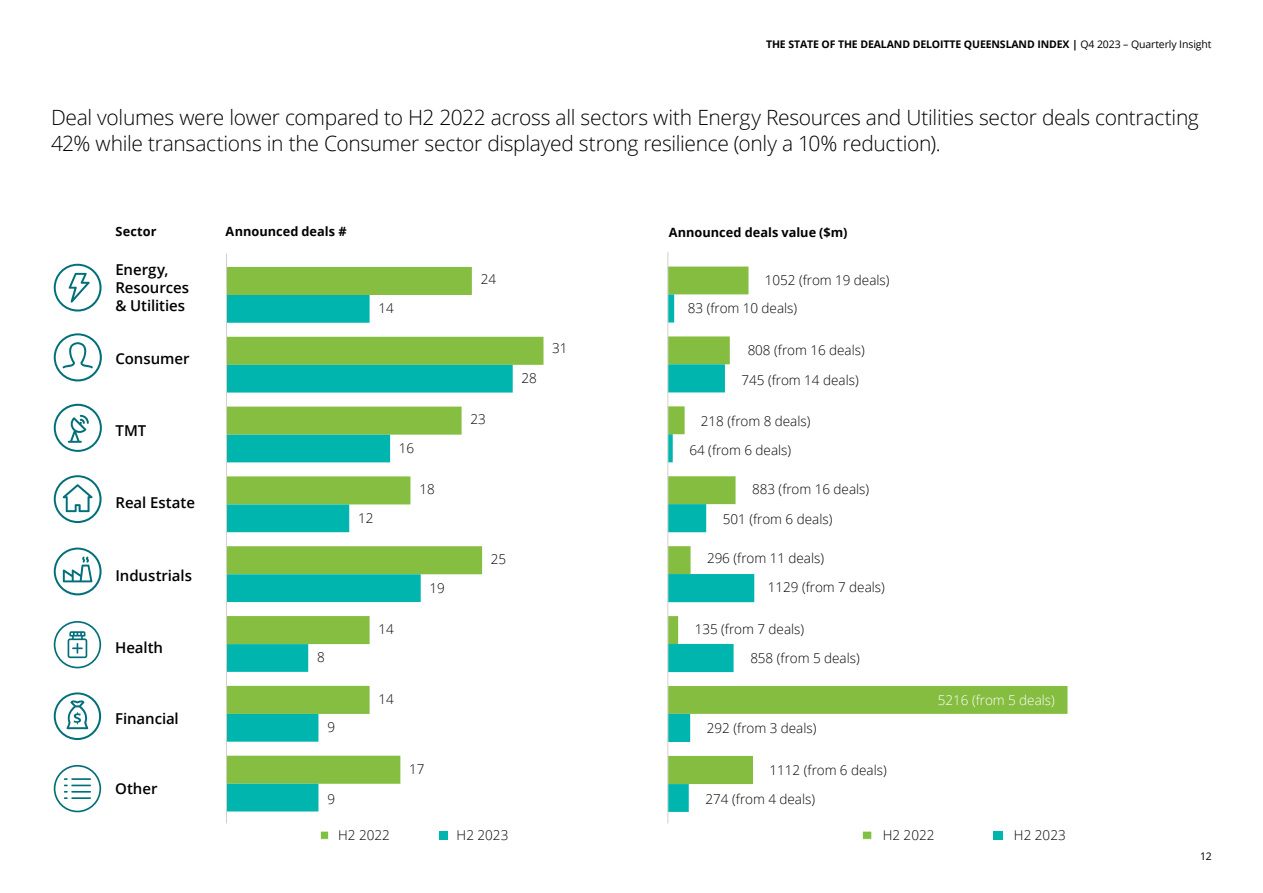
<style>
.page{position:relative;width:1263px;height:893px;background:#fff}
.page>*{position:absolute;margin:0;border:0;box-sizing:border-box;transform-origin:0 0}
.Body_copy__8_5_12pt{font:300 21px/25.5px "Open Sans";letter-spacing:-.015em;color:#010101}
.Body_copy__8_5_12pt-2{font:600 15px/18px "Open Sans";letter-spacing:-.005em;color:#010101}
.t1{font:300 13.5px "Open Sans";color:#040503}
.t2{font:300 13.5px "Open Sans";letter-spacing:-.005em;color:#fff}
.Body_copy__8_5_12pt-3{font:700 12.75px "Open Sans";letter-spacing:.005em;color:#010101}
.t3{font:700 10.5px "Open Sans";letter-spacing:-.01em;color:#010101}
.t4{font:10.5px "Open Sans";color:#010101}
.s1{font-weight:400}
</style>
<div class="page">
<div style="left:320px;top:831px;width:9px;height:8px;background:#7fc241"></div>
<div style="left:320px;top:831px;width:9px;height:8px;border:1px solid #fff"></div>
<div style="left:439px;top:831px;width:8px;height:8px;background:#00b5ae"></div>
<svg style="left:227px;top:267px;width:316px;height:98px;fill:#85be40"></svg>
<svg style="left:227px;top:295px;width:286px;height:516px"></svg>
<hr style="left:226px;top:253px;width:1px;height:570px;background:#d0d1ce">
<div style="left:862px;top:831px;width:10px;height:8px;background:#7fc241"></div>
<div style="left:862px;top:831px;width:10px;height:8px;border:1px solid #fff"></div>
<div style="left:994px;top:831px;width:9px;height:8px;background:#00b5ae"></div>
<svg style="left:668px;top:267px;width:399px;height:447px"></svg>
<svg style="left:668px;top:294px;width:86px;height:518px"></svg>
<hr style="left:667px;top:252px;width:1px;height:571px;background:#d0d1ce">
<svg style="left:54px;top:264px;width:48px;height:48px"></svg>
<svg style="left:54px;top:333px;width:48px;height:48px"></svg>
<svg style="left:54px;top:404px;width:48px;height:48px"></svg>
<svg style="left:54px;top:475px;width:48px;height:48px"></svg>
<svg style="left:54px;top:548px;width:48px;height:47px"></svg>
<svg style="left:54px;top:621px;width:47px;height:47px"></svg>
<svg style="left:54px;top:692px;width:47px;height:48px"></svg>
<svg style="left:54px;top:765px;width:47px;height:47px"></svg>
<hr style="left:71px;top:797px;width:20px;height:2px;background:#006f7a">
<p class="t3" style="left:766px;top:37px;width:447px">THE STATE OF THE DEALAND DELOITTE QUEENSLAND INDEX | <span class="s1">Q4 2023 – Quarterly Insight</span></p>
<p class="Body_copy__8_5_12pt" style="left:51px;top:104px;width:1149px">Deal volumes were lower compared to H2 2022 across all sectors with Energy Resources and Utilities sector deals contracting<br>42% while transactions in the Consumer sector displayed strong resilience (only a 10% reduction).</p>
<p class="Body_copy__8_5_12pt-3" style="left:116px;top:222px;width:42px">Sector</p>
<p class="Body_copy__8_5_12pt-3" style="left:226px;top:222px;width:122px">Announced deals #</p>
<p class="Body_copy__8_5_12pt-3" style="left:669px;top:224px;width:180px">Announced deals value ($m)</p>
<p class="Body_copy__8_5_12pt-2" style="left:115px;top:261px;width:75px">Energy,<br>Resources &amp; Utilities</p>
<p class="t1" style="left:481px;top:270px;width:17px">24</p>
<p class="t1" style="left:765px;top:271px;width:126px">1052 (from 19 deals)</p>
<p class="t1" style="left:688px;top:299px;width:111px">83 (from 10 deals)</p>
<p class="t1" style="left:378px;top:299px;width:17px">14</p>
<p class="Body_copy__8_5_12pt-2" style="left:116px;top:349px;width:76px">Consumer</p>
<p class="Body_copy__8_5_12pt-2" style="left:116px;top:421px;width:32px">TMT</p>
<p class="Body_copy__8_5_12pt-2" style="left:116px;top:493px;width:81px">Real Estate</p>
<p class="Body_copy__8_5_12pt-2" style="left:115px;top:567px;width:78px">Industrials</p>
<p class="Body_copy__8_5_12pt-2" style="left:115px;top:638px;width:49px">Health</p>
<p class="Body_copy__8_5_12pt-2" style="left:115px;top:709px;width:65px">Financial</p>
<p class="Body_copy__8_5_12pt-2" style="left:115px;top:780px;width:44px">Other</p>
<p class="t1" style="left:317px;top:648px;width:9px">8</p>
<p class="t1" style="left:327px;top:718px;width:9px">9</p>
<p class="t1" style="left:327px;top:789px;width:9px">9</p>
<p class="t1" style="left:399px;top:439px;width:17px">16</p>
<p class="t1" style="left:358px;top:509px;width:17px">12</p>
<p class="t1" style="left:378px;top:620px;width:17px">14</p>
<p class="t1" style="left:378px;top:690px;width:17px">14</p>
<p class="t1" style="left:419px;top:480px;width:17px">18</p>
<p class="t1" style="left:430px;top:579px;width:17px">19</p>
<p class="t1" style="left:409px;top:760px;width:17px">17</p>
<p class="t1" style="left:470px;top:410px;width:17px">23</p>
<p class="t1" style="left:491px;top:550px;width:17px">25</p>
<p class="t1" style="left:338px;top:826px;width:53px">H2 2022</p>
<p class="t1" style="left:457px;top:826px;width:53px">H2 2023</p>
<p class="t1" style="left:522px;top:369px;width:17px">28</p>
<p class="t1" style="left:552px;top:338px;width:17px">31</p>
<p class="t1" style="left:748px;top:341px;width:119px">808 (from 16 deals)</p>
<p class="t1" style="left:741px;top:371px;width:119px">745 (from 14 deals)</p>
<p class="t1" style="left:701px;top:412px;width:111px">218 (from 8 deals)</p>
<p class="t1" style="left:689px;top:441px;width:103px">64 (from 6 deals)</p>
<p class="t1" style="left:752px;top:480px;width:119px">883 (from 16 deals)</p>
<p class="t1" style="left:723px;top:510px;width:111px">501 (from 6 deals)</p>
<p class="t1" style="left:707px;top:549px;width:119px">296 (from 11 deals)</p>
<p class="t1" style="left:768px;top:578px;width:119px">1129 (from 7 deals)</p>
<p class="t1" style="left:695px;top:620px;width:111px">135 (from 7 deals)</p>
<p class="t1" style="left:750px;top:649px;width:111px">858 (from 5 deals)</p>
<p class="t1" style="left:707px;top:719px;width:111px">292 (from 3 deals)</p>
<p class="t1" style="left:770px;top:761px;width:119px">1112 (from 6 deals)</p>
<p class="t1" style="left:706px;top:790px;width:111px">274 (from 4 deals)</p>
<p class="t2" style="left:938px;top:691px;width:119px">5216 (from 5 deals)</p>
<p class="t1" style="left:883px;top:826px;width:53px">H2 2022</p>
<p class="t1" style="left:1014px;top:826px;width:53px">H2 2023</p>
<p class="t4" style="left:1200px;top:849px;width:13px">12</p>
</div>
